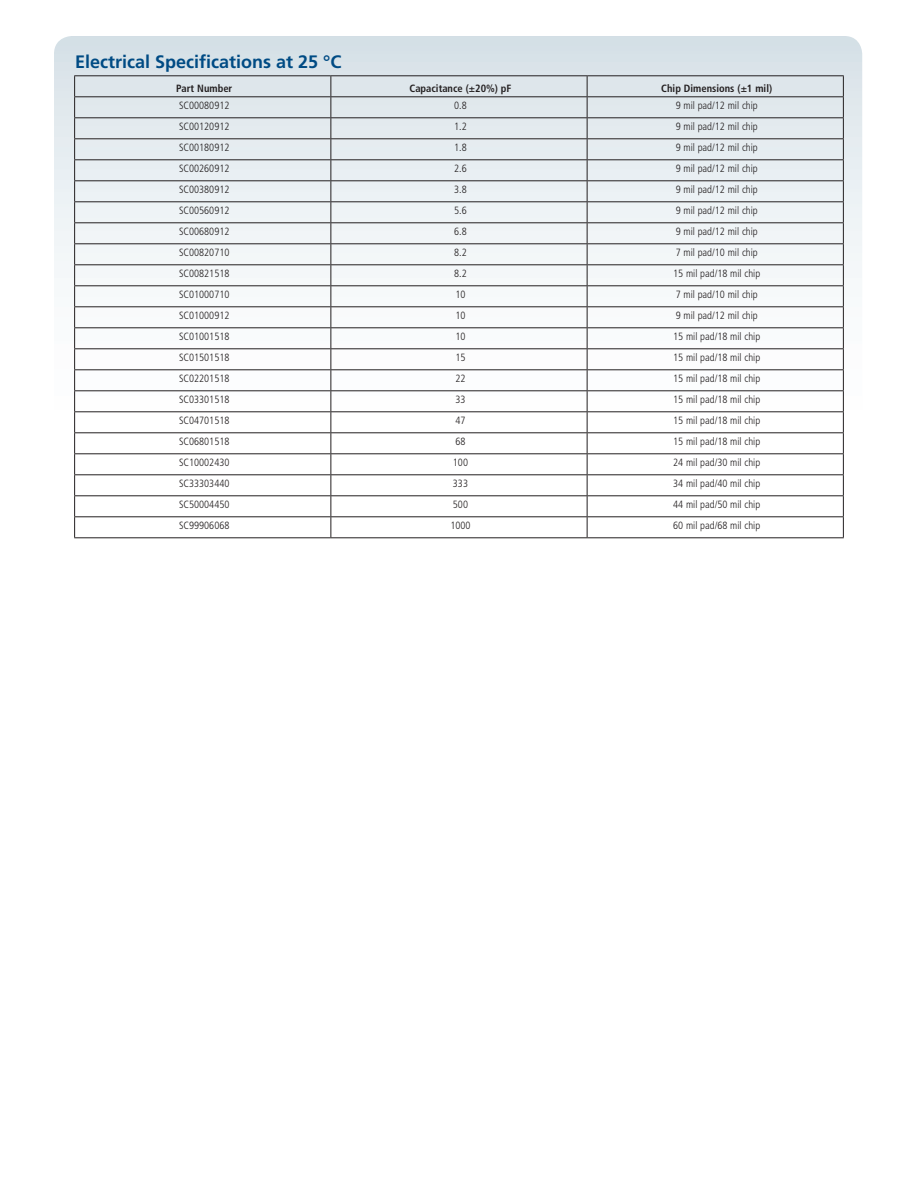
<style>
.page{position:relative;width:918px;height:1188px;background:#fff}
.page>*{position:absolute;margin:0;border:0;box-sizing:border-box;transform-origin:0 0}
.subhead-Blue{font:700 18px "Frutiger";color:#004b84}
._3-Table_w_o_rule{font:300 condensed 10.5px "Frutiger LT Std";color:#231f20}
._3-Table_Heads{font:700 condensed 10.5px "Frutiger LT Std";color:#231f20}
</style>
<div class="page">
<div style="left:54px;top:36px;width:808px;height:434px;background:linear-gradient(to bottom,#dae4e9,#fff);border-radius:18px"></div>
<hr style="left:74px;top:537px;width:257px;height:1px;background:#231f20">
<hr style="left:331px;top:537px;width:256px;height:1px;background:#231f20">
<hr style="left:587px;top:537px;width:257px;height:1px;background:#231f20">
<hr style="left:74px;top:75px;width:257px;height:1px;background:#231f20">
<hr style="left:331px;top:75px;width:256px;height:1px;background:#231f20">
<hr style="left:587px;top:75px;width:257px;height:1px;background:#231f20">
<svg style="left:74px;top:76px;width:770px;height:461px"></svg>
<hr style="left:331px;top:243px;width:256px;height:1px;background:#231f20">
<hr style="left:587px;top:243px;width:257px;height:1px;background:#231f20">
<hr style="left:74px;top:264px;width:257px;height:1px;background:#231f20">
<hr style="left:331px;top:264px;width:256px;height:1px;background:#231f20">
<hr style="left:587px;top:264px;width:257px;height:1px;background:#231f20">
<p class="subhead-Blue" style="left:75px;top:51px;width:268px">Electrical Specifications at 25 °C</p>
<p class="_3-Table_Heads" style="left:176px;top:82px;width:58px">Part Number</p>
<p class="_3-Table_Heads" style="left:410px;top:82px;width:103px">Capacitance (±20%) pF</p>
<p class="_3-Table_Heads" style="left:661px;top:82px;width:112px">Chip Dimensions (±1 mil)</p>
<p class="_3-Table_w_o_rule" style="left:179px;top:100px;width:52px">SC00080912</p>
<p class="_3-Table_w_o_rule" style="left:454px;top:100px;width:14px">0.8</p>
<p class="_3-Table_w_o_rule" style="left:676px;top:100px;width:84px">9 mil pad/12 mil chip</p>
<p class="_3-Table_w_o_rule" style="left:179px;top:121px;width:52px">SC00120912</p>
<p class="_3-Table_w_o_rule" style="left:454px;top:121px;width:14px">1.2</p>
<p class="_3-Table_w_o_rule" style="left:676px;top:121px;width:84px">9 mil pad/12 mil chip</p>
<p class="_3-Table_w_o_rule" style="left:179px;top:142px;width:52px">SC00180912</p>
<p class="_3-Table_w_o_rule" style="left:454px;top:142px;width:14px">1.8</p>
<p class="_3-Table_w_o_rule" style="left:676px;top:142px;width:84px">9 mil pad/12 mil chip</p>
<p class="_3-Table_w_o_rule" style="left:179px;top:163px;width:52px">SC00260912</p>
<p class="_3-Table_w_o_rule" style="left:454px;top:163px;width:14px">2.6</p>
<p class="_3-Table_w_o_rule" style="left:676px;top:163px;width:84px">9 mil pad/12 mil chip</p>
<p class="_3-Table_w_o_rule" style="left:179px;top:184px;width:52px">SC00380912</p>
<p class="_3-Table_w_o_rule" style="left:454px;top:184px;width:14px">3.8</p>
<p class="_3-Table_w_o_rule" style="left:676px;top:184px;width:84px">9 mil pad/12 mil chip</p>
<p class="_3-Table_w_o_rule" style="left:179px;top:205px;width:52px">SC00560912</p>
<p class="_3-Table_w_o_rule" style="left:454px;top:205px;width:14px">5.6</p>
<p class="_3-Table_w_o_rule" style="left:676px;top:205px;width:84px">9 mil pad/12 mil chip</p>
<p class="_3-Table_w_o_rule" style="left:179px;top:226px;width:52px">SC00680912</p>
<p class="_3-Table_w_o_rule" style="left:454px;top:226px;width:14px">6.8</p>
<p class="_3-Table_w_o_rule" style="left:676px;top:226px;width:84px">9 mil pad/12 mil chip</p>
<p class="_3-Table_w_o_rule" style="left:179px;top:247px;width:52px">SC00820710</p>
<p class="_3-Table_w_o_rule" style="left:454px;top:247px;width:14px">8.2</p>
<p class="_3-Table_w_o_rule" style="left:676px;top:247px;width:84px">7 mil pad/10 mil chip</p>
<p class="_3-Table_w_o_rule" style="left:179px;top:268px;width:52px">SC00821518</p>
<p class="_3-Table_w_o_rule" style="left:454px;top:268px;width:14px">8.2</p>
<p class="_3-Table_w_o_rule" style="left:673px;top:268px;width:89px">15 mil pad/18 mil chip</p>
<p class="_3-Table_w_o_rule" style="left:179px;top:289px;width:52px">SC01000710</p>
<p class="_3-Table_w_o_rule" style="left:455px;top:289px;width:12px">10</p>
<p class="_3-Table_w_o_rule" style="left:676px;top:289px;width:84px">7 mil pad/10 mil chip</p>
<p class="_3-Table_w_o_rule" style="left:179px;top:310px;width:52px">SC01000912</p>
<p class="_3-Table_w_o_rule" style="left:455px;top:310px;width:12px">10</p>
<p class="_3-Table_w_o_rule" style="left:676px;top:310px;width:84px">9 mil pad/12 mil chip</p>
<p class="_3-Table_w_o_rule" style="left:179px;top:331px;width:52px">SC01001518</p>
<p class="_3-Table_w_o_rule" style="left:455px;top:331px;width:12px">10</p>
<p class="_3-Table_w_o_rule" style="left:673px;top:331px;width:89px">15 mil pad/18 mil chip</p>
<p class="_3-Table_w_o_rule" style="left:179px;top:352px;width:52px">SC01501518</p>
<p class="_3-Table_w_o_rule" style="left:455px;top:352px;width:12px">15</p>
<p class="_3-Table_w_o_rule" style="left:673px;top:352px;width:89px">15 mil pad/18 mil chip</p>
<p class="_3-Table_w_o_rule" style="left:179px;top:373px;width:52px">SC02201518</p>
<p class="_3-Table_w_o_rule" style="left:455px;top:373px;width:12px">22</p>
<p class="_3-Table_w_o_rule" style="left:673px;top:373px;width:89px">15 mil pad/18 mil chip</p>
<p class="_3-Table_w_o_rule" style="left:179px;top:394px;width:52px">SC03301518</p>
<p class="_3-Table_w_o_rule" style="left:455px;top:394px;width:12px">33</p>
<p class="_3-Table_w_o_rule" style="left:673px;top:394px;width:89px">15 mil pad/18 mil chip</p>
<p class="_3-Table_w_o_rule" style="left:179px;top:415px;width:52px">SC04701518</p>
<p class="_3-Table_w_o_rule" style="left:455px;top:415px;width:12px">47</p>
<p class="_3-Table_w_o_rule" style="left:673px;top:415px;width:89px">15 mil pad/18 mil chip</p>
<p class="_3-Table_w_o_rule" style="left:179px;top:436px;width:52px">SC06801518</p>
<p class="_3-Table_w_o_rule" style="left:455px;top:436px;width:12px">68</p>
<p class="_3-Table_w_o_rule" style="left:673px;top:436px;width:89px">15 mil pad/18 mil chip</p>
<p class="_3-Table_w_o_rule" style="left:179px;top:457px;width:52px">SC10002430</p>
<p class="_3-Table_w_o_rule" style="left:453px;top:457px;width:17px">100</p>
<p class="_3-Table_w_o_rule" style="left:673px;top:457px;width:89px">24 mil pad/30 mil chip</p>
<p class="_3-Table_w_o_rule" style="left:179px;top:478px;width:52px">SC33303440</p>
<p class="_3-Table_w_o_rule" style="left:453px;top:478px;width:17px">333</p>
<p class="_3-Table_w_o_rule" style="left:673px;top:478px;width:89px">34 mil pad/40 mil chip</p>
<p class="_3-Table_w_o_rule" style="left:179px;top:499px;width:52px">SC50004450</p>
<p class="_3-Table_w_o_rule" style="left:453px;top:499px;width:17px">500</p>
<p class="_3-Table_w_o_rule" style="left:673px;top:499px;width:89px">44 mil pad/50 mil chip</p>
<p class="_3-Table_w_o_rule" style="left:179px;top:520px;width:52px">SC99906068</p>
<p class="_3-Table_w_o_rule" style="left:450px;top:520px;width:22px">1000</p>
<p class="_3-Table_w_o_rule" style="left:673px;top:520px;width:89px">60 mil pad/68 mil chip</p>
</div>
